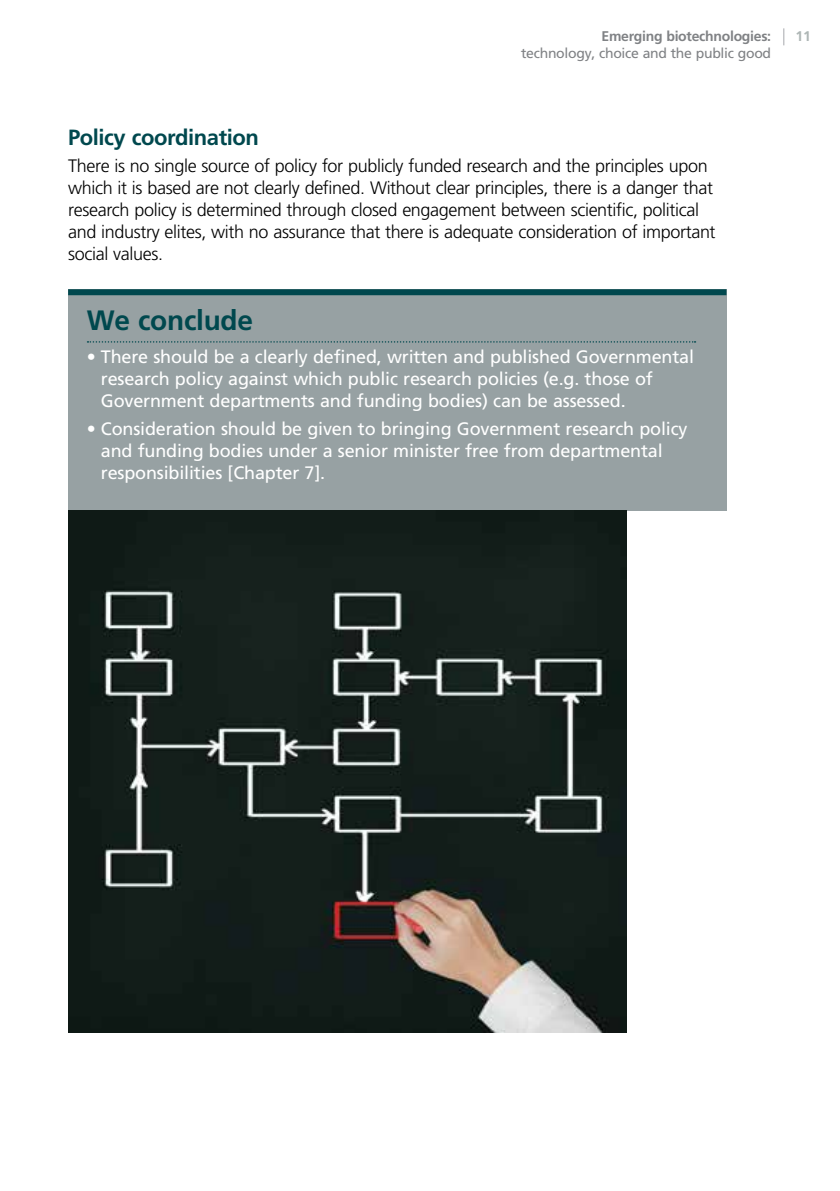
<style>
.page{position:relative;width:840px;height:1191px;background:#fff}
.page>*{position:absolute;margin:0;border:0;box-sizing:border-box;transform-origin:0 0}
.t1{font:700 28px "Frutiger";letter-spacing:-.01em;color:#00484e}
.t2{font:700 22px "Frutiger";letter-spacing:-.02em;color:#00484e}
.t3{font:18px/22px "Frutiger";letter-spacing:-.01em;color:#fff}
.t4{font:300 18px/22px "Frutiger";letter-spacing:-.02em;color:#000}
.t5{font:14px "Frutiger";letter-spacing:-.02em;color:#808285}
.t6{font:700 14px "Frutiger";letter-spacing:-.02em;color:#808285}
.t7{font:700 14px "Frutiger";color:#aeb6b5}
</style>
<div class="page">
<div style="left:68px;top:289px;width:658px;height:221px;background:#97a1a3"></div>
<div style="left:68px;top:289px;width:658px;height:6px;background:#00484e"></div>
<svg style="left:87px;top:341px;width:608px;height:1px"></svg>
<img style="left:68px;top:510px;width:558px;height:522px">
<p class="t6" style="left:601px;top:28px;width:171px">Emerging biotechnologies:</p>
<p class="t7" style="left:794px;top:28px;width:17px">11</p>
<p class="t5" style="left:521px;top:45px;width:251px">technology, choice and the public good</p>
<p class="t2" style="left:68px;top:124px;width:192px">Policy coordination</p>
<p class="t4" style="left:68px;top:155px;width:648px">There is no single source of policy for publicly funded research and the principles upon which it is based are not clearly defined. Without clear principles, there is a danger that research policy is determined through closed engagement between scientific, political and industry elites, with no assurance that there is adequate consideration of important social values.</p>
<h1 class="t1" style="left:87px;top:304px;width:167px">We conclude</h1>
<p class="t3" style="left:101px;top:346px;width:594px;text-indent:-14px">• There should be a clearly defined, written and published Governmental research policy against which public research policies (e.g. those of<br>Government departments and funding bodies) can be assessed.</p>
<p class="t3" style="left:101px;top:417px;width:588px;text-indent:-14px">• Consideration should be given to bringing Government research policy and funding bodies under a senior minister free from departmental responsibilities [Chapter 7].</p>
</div>
